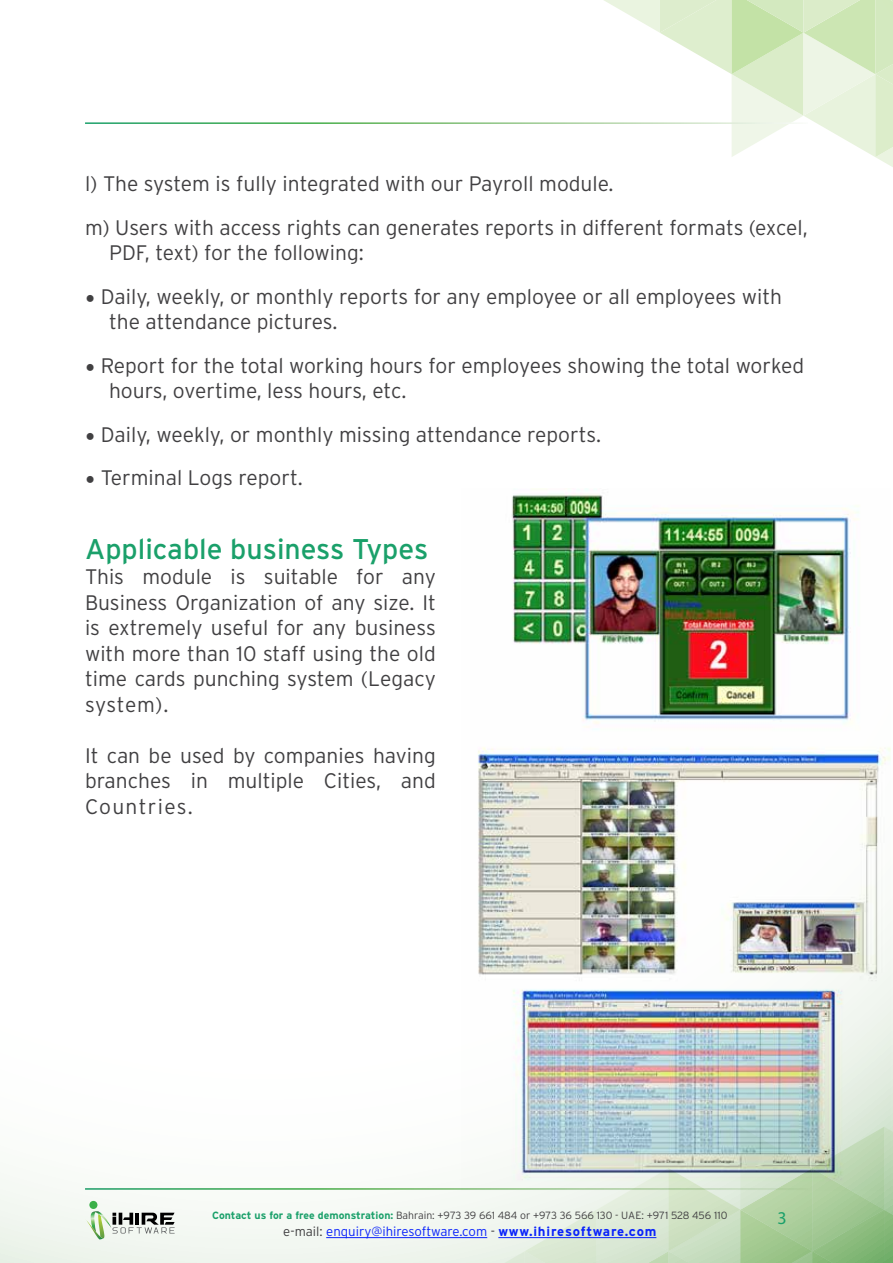
<style>
.page{position:relative;width:893px;height:1263px;background:#fff}
.page>*{position:absolute;margin:0;border:0;box-sizing:border-box;transform-origin:0 0}
.t1{font:36px "Adobe Arabic";color:#414042}
.t2{font:28.5px "Interstate";color:#1aa06a}
.t3{font:300 21px/25.5px "Interstate";color:#414042}
.t4{font:300 21px/25.5px "Interstate";letter-spacing:.045em;color:#414042}
.t5{font:18px "Myriad Pro";color:#1aa06a}
.t6{font:300 13.2px "Interstate";color:#0b24fb}
.t7{font:300 10.5px "Interstate";letter-spacing:-.005em;color:#414042}
.s1{font-weight:700;color:#1aa06a}
.s2{color:#414042}
.s3{font-weight:700}
</style>
<div class="page">
<svg style="left:453px;top:1127px;width:440px;height:136px;background:#c9dfc1"></svg>
<svg style="left:604px;top:0;width:289px;height:167px"></svg>
<svg style="left:85px;top:1201px;width:90px;height:38px"></svg>
<hr style="left:85px;top:1188px;width:723px;height:2px;background:#fff">
<hr style="left:326px;top:1237px;width:161px;height:1px;background:#0b24fb">
<hr style="left:498px;top:1237px;width:158px;height:1px;background:#0b24fb">
<hr style="left:85px;top:122px;width:723px;height:2px;background:#fff">
<img style="left:462px;top:489px;width:428px;height:701px">
<p class="t3" style="left:85px;top:162px;width:724px;line-height:43.5px">) l The system is fully integrated with our Payroll module.<br>m) Users with access rights can generates reports in different formats (excel,</p>
<p class="t3" style="left:101px;top:231px;width:683px;line-height:43.5px;text-indent:8px">PDF, text) for the following:<br>Daily, weekly, or monthly reports for any employee or all employees with</p>
<h1 class="t1" style="left:85px;top:270px;width:12px">•</h1>
<h1 class="t1" style="left:85px;top:339px;width:12px">•</h1>
<h1 class="t1" style="left:85px;top:408px;width:12px">•</h1>
<p class="t3" style="left:101px;top:300px;width:705px;line-height:43.5px;text-indent:8px">the attendance pictures.<br>Report for the total working hours for employees showing the total worked</p>
<p class="t3" style="left:101px;top:369px;width:502px;line-height:43.5px;text-indent:8px">hours, overtime, less hours, etc.<br>Daily, weekly, or monthly missing attendance reports.</p>
<h1 class="t1" style="left:85px;top:452px;width:12px">•</h1>
<p class="t3" style="left:101px;top:465px;width:204px">Terminal Logs report.</p>
<h2 class="t2" style="left:85px;top:533px;width:345px">Applicable business Types</h2>
<p class="t3" style="left:402px;top:564px;width:35px">any</p>
<p class="t3" style="left:85px;top:564px;width:352px">This<br>Business Organization of any size. It is extremely useful for any business with more than 10 staff using the old time cards punching system (Legacy system .(</p>
<p class="t3" style="left:85px;top:742px;width:352px;text-align:right">It can be used by companies having and</p>
<p class="t3" style="left:142px;top:564px;width:71px">module</p>
<p class="t3" style="left:264px;top:564px;width:76px">suitable</p>
<p class="t3" style="left:231px;top:564px;width:17px">is</p>
<p class="t3" style="left:356px;top:564px;width:29px">for</p>
<p class="t4" style="left:85px;top:768px;width:109px">branches<br>Countries.</p>
<p class="t3" style="left:228px;top:768px;width:78px">multiple</p>
<p class="t3" style="left:324px;top:768px;width:59px">Cities,</p>
<p class="t3" style="left:191px;top:768px;width:19px">in</p>
<p class="t7" style="left:212px;top:1210px;width:517px"><span class="s1">Contact us for a free demonstration:</span> Bahrain: +973 39 661 484 or +973 36 566 130 - UAE: +971 528 456 110</p>
<p class="t5" style="left:777px;top:1207px;width:11px">3</p>
<p class="t6" style="left:283px;top:1224px;width:375px"><span class="s2">-e mail:</span> enquiry@ihiresoftware.com <span class="s2">-</span> <span class="s3">www.ihiresoftware.com</span></p>
</div>
